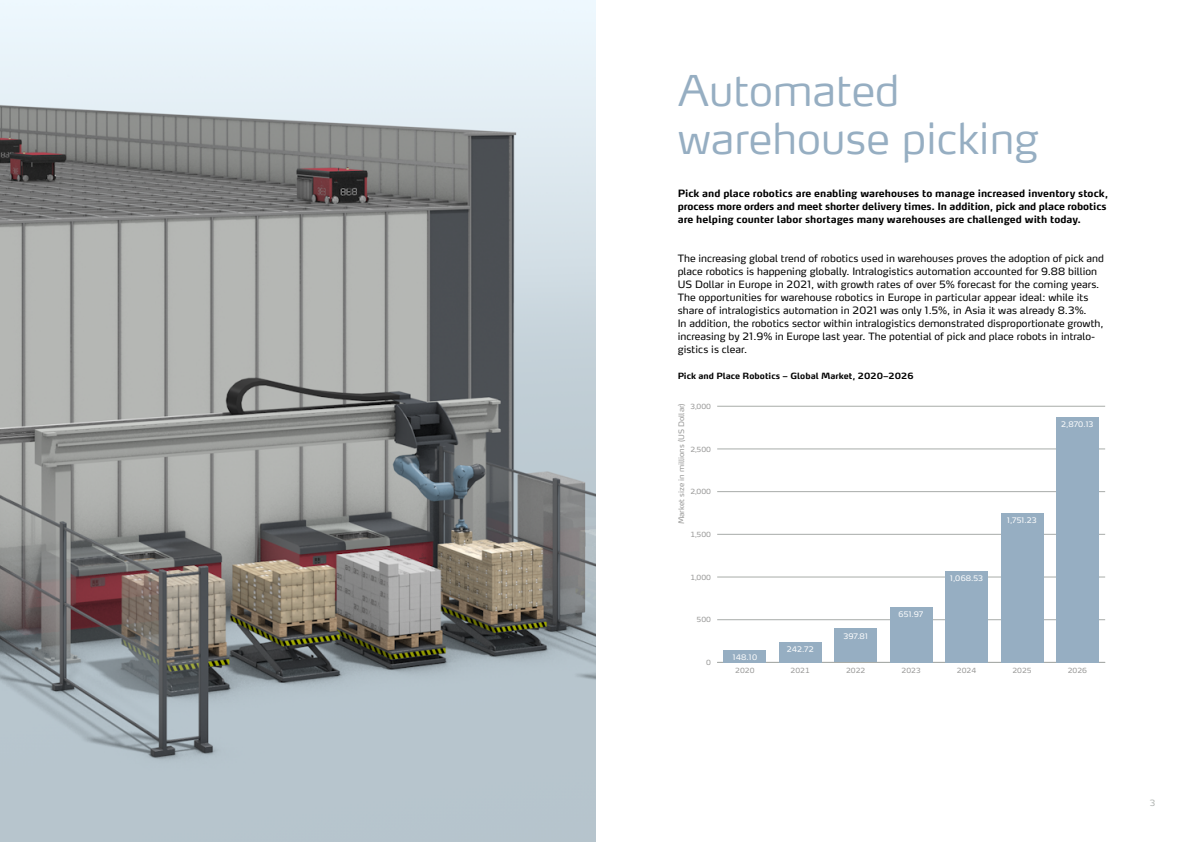
<style>
.page{position:relative;width:1191px;height:842px;background:#fff}
.page>*{position:absolute;margin:0;border:0;box-sizing:border-box;transform-origin:0 0}
.t1{font:300 42px/48px "Max Pro";color:#96aec2}
.t2{font:10px/13px "Max Pro";letter-spacing:.005em;color:#000}
.t3{font:700 10px/13px "Max Pro";color:#000}
.t4{font:700 8.5px "Max Pro";color:#000}
.t5{font:300 8.5px "Max Pro";color:#a8aca9}
.t6{font:7.5px "Max Pro";letter-spacing:.01em;color:#fff}
.t7{font:7.5px "Max OT";color:#979796}
.t8{font:7px "Max OT";color:#979796}
</style>
<div class="page">
<img style="left:0;top:0;width:595px;height:842px">
<hr style="left:717px;top:662px;width:388px;height:1px;background:#a8aca9">
<hr style="left:717px;top:619px;width:388px;height:1px;background:#a8aca9">
<hr style="left:717px;top:577px;width:388px;height:1px;background:#a8aca9">
<hr style="left:717px;top:534px;width:388px;height:1px;background:#a8aca9">
<hr style="left:717px;top:491px;width:388px;height:1px;background:#a8aca9">
<hr style="left:717px;top:449px;width:388px;height:1px;background:#a8aca9">
<hr style="left:717px;top:406px;width:388px;height:1px;background:#a8aca9">
<div style="left:724px;top:650px;width:42px;height:12px;background:#96aec2"></div>
<div style="left:779px;top:642px;width:42px;height:20px;background:#96aec2"></div>
<div style="left:834px;top:628px;width:42px;height:34px;background:#96aec2"></div>
<div style="left:890px;top:607px;width:42px;height:55px;background:#96aec2"></div>
<div style="left:945px;top:571px;width:42px;height:91px;background:#96aec2"></div>
<div style="left:1001px;top:513px;width:42px;height:149px;background:#96aec2"></div>
<div style="left:1056px;top:417px;width:42px;height:245px;background:#96aec2"></div>
<h1 class="t1" style="left:677px;top:62px;width:362px">Automated warehouse picking</h1>
<p class="t3" style="left:677px;top:185px;width:432px">Pick and place robotics are enabling warehouses to manage increased inventory stock, process more orders and meet shorter delivery times. In addition, pick and place robotics are helping counter labor shortages many warehouses are challenged with today.</p>
<p class="t2" style="left:677px;top:251px;width:428px">The increasing global trend of robotics used in warehouses proves the adoption of pick and place robotics is happening globally. Intralogistics automation accounted for 9.88 billion US Dollar in Europe in 2021, with growth rates of over 5% forecast for the coming years.<br>The opportunities for warehouse robotics in Europe in particular appear ideal: while its share of intralogistics automation in 2021 was only 1.5%, in Asia it was already 8.3%.<br>In addition, the robotics sector within intralogistics demonstrated disproportionate growth, increasing by 21.9% in Europe last year. The potential of pick and place robots in intralo&shy;gistics is clear.</p>
<p class="t4" style="left:677px;top:368px;width:237px">Pick and Place Robotics – Global Market, 2020–2026</p>
<p class="t8" style="left:690px;top:402px;width:22px">3,000</p>
<p class="t7" style="left:677px;top:524px;width:123px;rotate:-90deg">Market size in millions (US Dollar)</p>
<p class="t8" style="left:690px;top:444px;width:22px">2,500</p>
<p class="t8" style="left:690px;top:487px;width:22px">2,000</p>
<p class="t8" style="left:690px;top:530px;width:22px">1,500</p>
<p class="t8" style="left:690px;top:573px;width:22px">1,000</p>
<p class="t8" style="left:696px;top:615px;width:16px">500</p>
<p class="t8" style="left:706px;top:658px;width:6px">0</p>
<p class="t6" style="left:1061px;top:418px;width:34px">2,870.13</p>
<p class="t6" style="left:733px;top:651px;width:26px">148.10</p>
<p class="t6" style="left:787px;top:642px;width:28px">242.72</p>
<p class="t6" style="left:843px;top:629px;width:26px">397.81</p>
<p class="t6" style="left:898px;top:608px;width:26px">651.97</p>
<p class="t6" style="left:950px;top:572px;width:34px">1,068.53</p>
<p class="t6" style="left:1007px;top:514px;width:31px">1,751.23</p>
<p class="t8" style="left:735px;top:666px;width:21px">2020</p>
<p class="t8" style="left:790px;top:666px;width:21px">2021</p>
<p class="t8" style="left:846px;top:666px;width:21px">2022</p>
<p class="t8" style="left:901px;top:666px;width:21px">2023</p>
<p class="t8" style="left:957px;top:666px;width:21px">2024</p>
<p class="t8" style="left:1012px;top:666px;width:21px">2025</p>
<p class="t8" style="left:1067px;top:666px;width:21px">2026</p>
<p class="t5" style="left:1149px;top:796px;width:7px">3</p>
</div>
